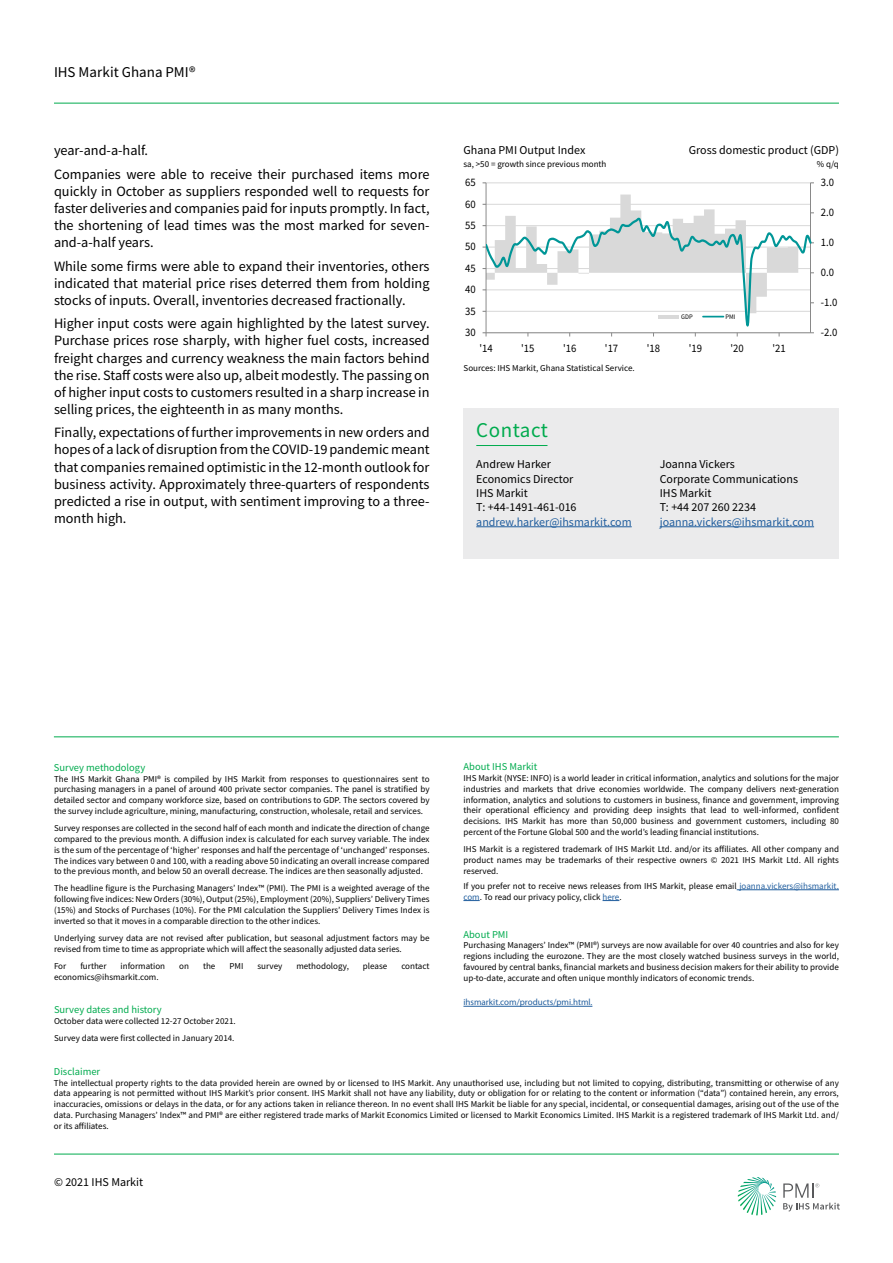
<style>
.page{position:relative;width:893px;height:1263px;background:#fff}
.page>*{position:absolute;margin:0;border:0;box-sizing:border-box;transform-origin:0 0}
.t1{font:21px "Source Sans Pro";letter-spacing:.025em;color:#00ab4e}
.t2{font:15px "Source Sans Pro";color:#000}
.t3{font:14.25px/17.1px "Source Sans Pro";color:#000;text-align:justify}
.t4{font:12px/14.4px "Source Sans Pro";color:#000}
.t5{font:12px "Source Sans Pro";color:#215e9e}
.t6{font:11.4px "Source Sans Pro";letter-spacing:-.005em;color:#000;scale:.93 1}
.t7{font:10.5px "Source Sans Pro";color:#00ab4e}
.t8{font:9px/10.8px "Source Sans Pro";color:#000;text-align:justify}
.t9{font:9px "Myriad Pro";color:#215e9e}
.t10{font:6.9px "Source Sans Pro";letter-spacing:-.005em;color:#000;scale:.93 1}
.s1{color:#215e9e}
</style>
<div class="page">
<hr style="left:54px;top:103px;width:785px;height:1px;background:#00ab4e">
<svg style="left:738px;top:1177px;width:38px;height:38px"></svg>
<svg style="left:783px;top:1183px;width:57px;height:28px"></svg>
<hr style="left:54px;top:1154px;width:785px;height:1px;background:#00ab4e">
<hr style="left:54px;top:736px;width:785px;height:1px;background:#00ab4e">
<hr style="left:486px;top:182px;width:324px;height:1px;background:#d9d9d9">
<hr style="left:810px;top:183px;width:1px;height:150px;background:#868686">
<hr style="left:486px;top:183px;width:1px;height:150px;background:#868686">
<svg style="left:483px;top:195px;width:331px;height:141px"></svg>
<hr style="left:737px;top:889px;width:102px;height:1px;background:#215e9e">
<svg style="left:463px;top:900px;width:17px;height:1px"></svg>
<svg style="left:603px;top:900px;width:16px;height:1px"></svg>
<div style="left:464px;top:459px;width:375px;height:100px;background:#ebebec"></div>
<hr style="left:476px;top:526px;width:156px;height:1px;background:#215e9e">
<hr style="left:660px;top:526px;width:154px;height:1px;background:#215e9e">
<div style="left:464px;top:408px;width:375px;height:51px;background:#ebebec"></div>
<hr style="left:476px;top:445px;width:71px;height:1px;background:#00ab4e">
<hr style="left:463px;top:1006px;width:129px;height:1px;background:#215e9e">
<h2 class="t2" style="left:54px;top:63px;width:143px">IHS Markit Ghana PMI®</h2>
<h3 class="t3" style="left:54px;top:139px;width:377px;line-height:23.5px">year-and-a-half.<br>Companies were able to receive their purchased items more</h3>
<h3 class="t3" style="left:54px;top:182px;width:377px">quickly in October as suppliers responded well to requests for faster deliveries and companies paid for inputs promptly. In fact, the shortening of lead times was the most marked for seven&shy;and-a-half years.</h3>
<h3 class="t3" style="left:54px;top:257px;width:377px">While some firms were able to expand their inventories, others indicated that material price rises deterred them from holding stocks of inputs. Overall, inventories decreased fractionally.</h3>
<p class="t3" style="left:54px;top:315px;width:377px">Higher input costs were again highlighted by the latest survey.<br>Purchase prices rose sharply, with higher fuel costs, increased freight charges and currency weakness the main factors behind the rise. Staff costs were also up, albeit modestly. The passing on of higher input costs to customers resulted in a sharp increase in selling prices, the eighteenth in as many months.</p>
<p class="t3" style="left:54px;top:424px;width:377px">Finally, expectations of further improvements in new orders and hopes of a lack of disruption from the COVID-19 pandemic meant that companies remained optimistic in the 12-month outlook for business activity. Approximately three-quarters of respondents predicted a rise in output, with sentiment improving to a three&shy;month high.</p>
<h3 class="t4" style="left:463px;top:142px;width:123px">Ghana PMI Output Index</h3>
<p class="t8" style="left:463px;top:159px;width:145px">sa, &gt;50 = growth since previous month</p>
<p class="t6" style="left:465px;top:175px;width:13px">65</p>
<p class="t6" style="left:465px;top:197px;width:13px">60</p>
<p class="t6" style="left:465px;top:218px;width:13px">55</p>
<p class="t6" style="left:465px;top:240px;width:13px">50</p>
<p class="t6" style="left:465px;top:261px;width:13px">45</p>
<p class="t6" style="left:465px;top:282px;width:13px">40</p>
<p class="t6" style="left:465px;top:304px;width:13px">35</p>
<p class="t6" style="left:465px;top:325px;width:13px">30</p>
<h3 class="t4" style="left:689px;top:142px;width:152px">Gross domestic product (GDP)</h3>
<p class="t8" style="left:817px;top:159px;width:24px">% q/q</p>
<p class="t6" style="left:821px;top:175px;width:16px">3.0</p>
<p class="t6" style="left:821px;top:205px;width:16px">2.0</p>
<p class="t6" style="left:821px;top:235px;width:16px">1.0</p>
<p class="t6" style="left:821px;top:265px;width:16px">0.0</p>
<p class="t10" style="left:681px;top:312px;width:14px">GDP</p>
<p class="t10" style="left:726px;top:312px;width:12px">PMI</p>
<p class="t6" style="left:821px;top:295px;width:19px">-1.0</p>
<p class="t6" style="left:821px;top:325px;width:19px">-2.0</p>
<p class="t6" style="left:479px;top:341px;width:16px">'14</p>
<p class="t6" style="left:521px;top:341px;width:16px">'15</p>
<p class="t6" style="left:563px;top:341px;width:16px">'16</p>
<p class="t6" style="left:605px;top:341px;width:16px">'17</p>
<p class="t6" style="left:647px;top:341px;width:16px">'18</p>
<p class="t6" style="left:689px;top:341px;width:16px">'19</p>
<p class="t6" style="left:731px;top:341px;width:16px">'20</p>
<p class="t6" style="left:772px;top:341px;width:16px">'21</p>
<p class="t8" style="left:464px;top:363px;width:173px">Sources: IHS Markit, Ghana Statistical Service.</p>
<h1 class="t1" style="left:476px;top:416px;width:73px">Contact</h1>
<h3 class="t4" style="left:476px;top:457px;width:102px">Andrew Harker<br>Economics Director<br>IHS Markit<br>T: +44-1491-461-016</h3>
<h3 class="t5" style="left:476px;top:514px;width:157px">andrew.harker@ihsmarkit.com</h3>
<h3 class="t4" style="left:660px;top:457px;width:140px">Joanna Vickers<br>Corporate Communications<br>IHS Markit<br>T: +44 207 260 2234</h3>
<h3 class="t5" style="left:660px;top:514px;width:156px">joanna.vickers@ihsmarkit.com</h3>
<p class="t7" style="left:54px;top:760px;width:93px">Survey methodology</p>
<p class="t8" style="left:54px;top:773px;width:377px">The IHS Markit Ghana PMI® is compiled by IHS Markit from responses to questionnaires sent to purchasing managers in a panel of around 400 private sector companies. The panel is stratified by detailed sector and company workforce size, based on contributions to GDP. The sectors covered by the survey include agriculture, mining, manufacturing, construction, wholesale, retail and services.</p>
<p class="t8" style="left:54px;top:823px;width:377px">Survey responses are collected in the second half of each month and indicate the direction of change compared to the previous month. A diffusion index is calculated for each survey variable. The index is the sum of the percentage of ‘higher’ responses and half the percentage of ‘unchanged’ responses.<br>The indices vary between 0 and 100, with a reading above 50 indicating an overall increase compared to the previous month, and below 50 an overall decrease. The indices are then seasonally adjusted.</p>
<p class="t8" style="left:54px;top:883px;width:377px">The headline figure is the Purchasing Managers’ Index™ (PMI). The PMI is a weighted average of the following five indices: New Orders (30%), Output (25%), Employment (20%), Suppliers’ Delivery Times (15%) and Stocks of Purchases (10%). For the PMI calculation the Suppliers’ Delivery Times Index is inverted so that it moves in a comparable direction to the other indices.</p>
<p class="t8" style="left:54px;top:933px;width:377px">Underlying survey data are not revised after publication, but seasonal adjustment factors may be revised from time to time as appropriate which will affect the seasonally adjusted data series.</p>
<p class="t8" style="left:54px;top:960px;width:14px">For</p>
<p class="t8" style="left:80px;top:960px;width:28px">further</p>
<p class="t8" style="left:121px;top:960px;width:46px">information</p>
<p class="t8" style="left:179px;top:960px;width:11px">on</p>
<p class="t8" style="left:203px;top:960px;width:14px">the</p>
<p class="t8" style="left:229px;top:960px;width:16px">PMI</p>
<p class="t8" style="left:257px;top:960px;width:26px">survey</p>
<p class="t8" style="left:296px;top:960px;width:54px">methodology,</p>
<p class="t8" style="left:363px;top:960px;width:26px">please</p>
<p class="t8" style="left:401px;top:960px;width:30px">contact</p>
<p class="t8" style="left:54px;top:971px;width:106px">economics@ihsmarkit.com.</p>
<p class="t7" style="left:54px;top:1003px;width:109px">Survey dates and history</p>
<p class="t8" style="left:54px;top:1012px;width:183px;line-height:17.2px">October data were collected 12-27 October 2021.<br>Survey data were first collected in January 2014.</p>
<p class="t7" style="left:464px;top:760px;width:75px">About IHS Markit</p>
<p class="t8" style="left:464px;top:773px;width:377px">IHS Markit (NYSE: INFO) is a world leader in critical information, analytics and solutions for the major industries and markets that drive economies worldwide. The company delivers next-generation information, analytics and solutions to customers in business, finance and government, improving their operational efficiency and providing deep insights that lead to well-informed, confident decisions. IHS Markit has more than 50,000 business and government customers, including 80 percent of the Fortune Global 500 and the world’s leading financial institutions.</p>
<p class="t8" style="left:464px;top:844px;width:377px">IHS Markit is a registered trademark of IHS Markit Ltd. and/or its affiliates. All other company and product names may be trademarks of their respective owners © 2021 IHS Markit Ltd. All rights reserved.</p>
<p class="t8" style="left:463px;top:881px;width:377px">If you prefer not to receive news releases from IHS Markit, please email <span class="s1">joanna.vickers@ihsmarkit. com</span>. To read our privacy policy, click <span class="s1">here</span>.</p>
<p class="t7" style="left:463px;top:927px;width:46px">About PMI</p>
<p class="t8" style="left:463px;top:940px;width:377px">Purchasing Managers’ Index™ (PMI®) surveys are now available for over 40 countries and also for key regions including the eurozone. They are the most closely watched business surveys in the world, favoured by central banks, financial markets and business decision makers for their ability to provide up-to-date, accurate and often unique monthly indicators of economic trends.</p>
<p class="t9" style="left:463px;top:997px;width:130px">ihsmarkit.com/products/pmi.html.</p>
<p class="t7" style="left:54px;top:1065px;width:48px">Disclaimer</p>
<p class="t8" style="left:54px;top:1077px;width:786px">The intellectual property rights to the data provided herein are owned by or licensed to IHS Markit. Any unauthorised use, including but not limited to copying, distributing, transmitting or otherwise of any data appearing is not permitted without IHS Markit’s prior consent. IHS Markit shall not have any liability, duty or obligation for or relating to the content or information (“data”) contained herein, any errors, inaccuracies, omissions or delays in the data, or for any actions taken in reliance thereon. In no event shall IHS Markit be liable for any special, incidental, or consequential damages, arising out of the use of the data. Purchasing Managers’ Index™ and PMI® are either registered trade marks of Markit Economics Limited or licensed to Markit Economics Limited. IHS Markit is a registered trademark of IHS Markit Ltd. and/ or its affiliates.</p>
<h3 class="t4" style="left:54px;top:1175px;width:91px">© 2021 IHS Markit</h3>
</div>
